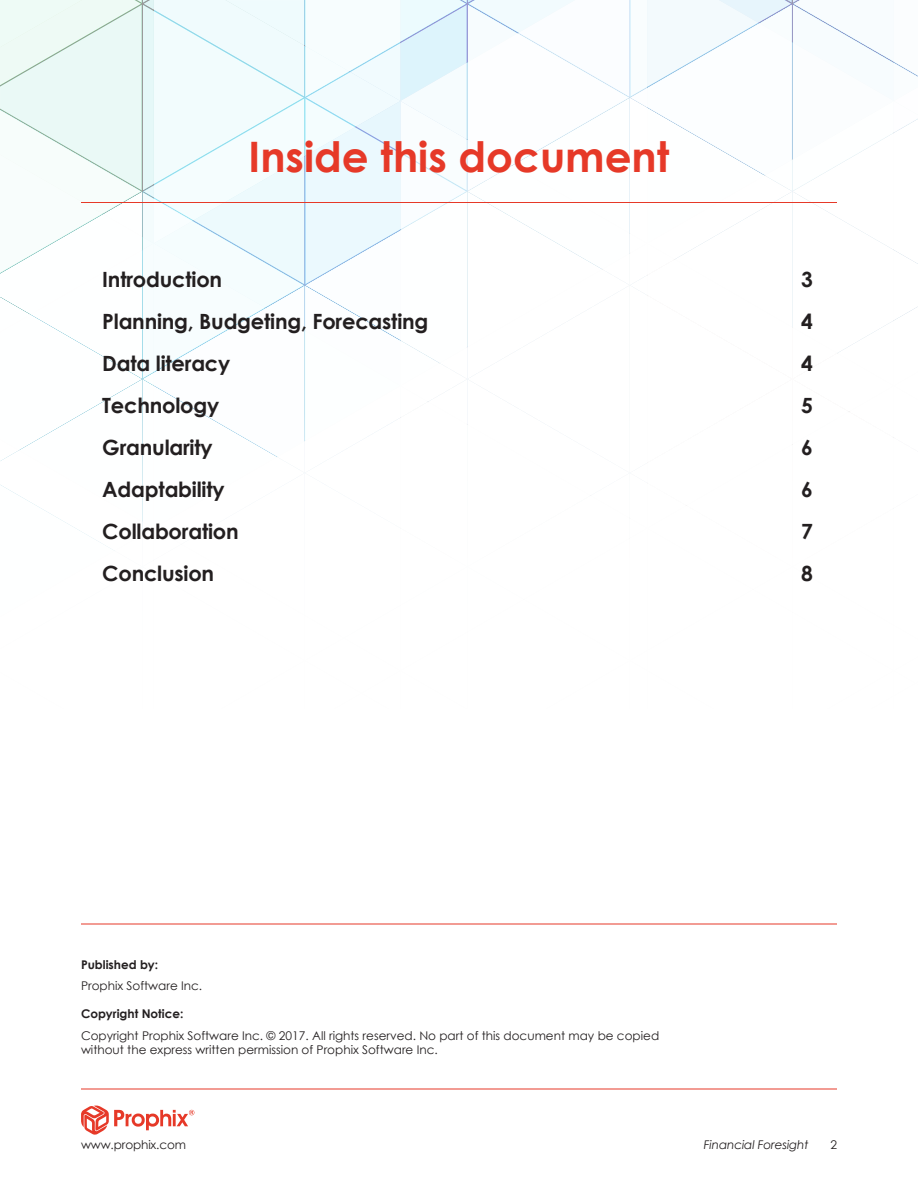
<style>
.page{position:relative;width:918px;height:1188px;background:#fff}
.page>*{position:absolute;margin:0;border:0;box-sizing:border-box;transform-origin:0 0}
.t1{font:700 42px "Century Gothic";color:#e63928}
.t2{font:700 21px "Century Gothic";letter-spacing:-.01em;color:#231f20}
.t3{font:12px/14.4px "Century Gothic";color:#231f20}
.t4{font:700 12px "Century Gothic";color:#231f20}
.t5{font:italic 12px "Century Gothic";letter-spacing:-.01em;color:#231f20}
</style>
<div class="page">
<svg style="left:0;top:0;width:918px;height:550px"></svg>
<hr style="left:81px;top:202px;width:756px;height:1px;background:#e63928">
<hr style="left:81px;top:924px;width:756px;height:1px;background:#e63928">
<svg style="left:81px;top:1105px;width:113px;height:30px"></svg>
<hr style="left:81px;top:1089px;width:756px;height:1px;background:#e63928">
<p class="t1" style="left:249px;top:125px;width:422px">Inside this document</p>
<p class="t2" style="left:102px;top:263px;width:121px">Introduction</p>
<p class="t2" style="left:102px;top:305px;width:328px">Planning, Budgeting, Forecasting</p>
<p class="t2" style="left:102px;top:347px;width:130px">Data literacy</p>
<p class="t2" style="left:102px;top:389px;width:118px">Technology</p>
<p class="t2" style="left:102px;top:431px;width:112px">Granularity</p>
<p class="t2" style="left:102px;top:473px;width:124px">Adaptability</p>
<p class="t2" style="left:102px;top:515px;width:138px">Collaboration</p>
<p class="t2" style="left:102px;top:557px;width:113px">Conclusion</p>
<p class="t2" style="left:801px;top:263px;width:13px">3</p>
<p class="t2" style="left:801px;top:305px;width:13px">4</p>
<p class="t2" style="left:801px;top:347px;width:13px">4</p>
<p class="t2" style="left:801px;top:389px;width:13px">5</p>
<p class="t2" style="left:801px;top:431px;width:13px">6</p>
<p class="t2" style="left:801px;top:473px;width:13px">6</p>
<p class="t2" style="left:801px;top:515px;width:13px">7</p>
<p class="t2" style="left:801px;top:557px;width:13px">8</p>
<p class="t4" style="left:81px;top:956px;width:79px">Published by:</p>
<p class="t3" style="left:81px;top:979px;width:123px">Prophix Software Inc.</p>
<p class="t4" style="left:81px;top:1005px;width:104px">Copyright Notice:</p>
<p class="t3" style="left:81px;top:1028px;width:580px">Copyright Prophix Software Inc. © 2017. All rights reserved. No part of this document may be copied without the express written permission of Prophix Software Inc.</p>
<p class="t3" style="left:81px;top:1137px;width:107px">www.prophix.com</p>
<p class="t5" style="left:704px;top:1136px;width:106px">Financial Foresight</p>
<p class="t3" style="left:831px;top:1138px;width:8px">2</p>
</div>
